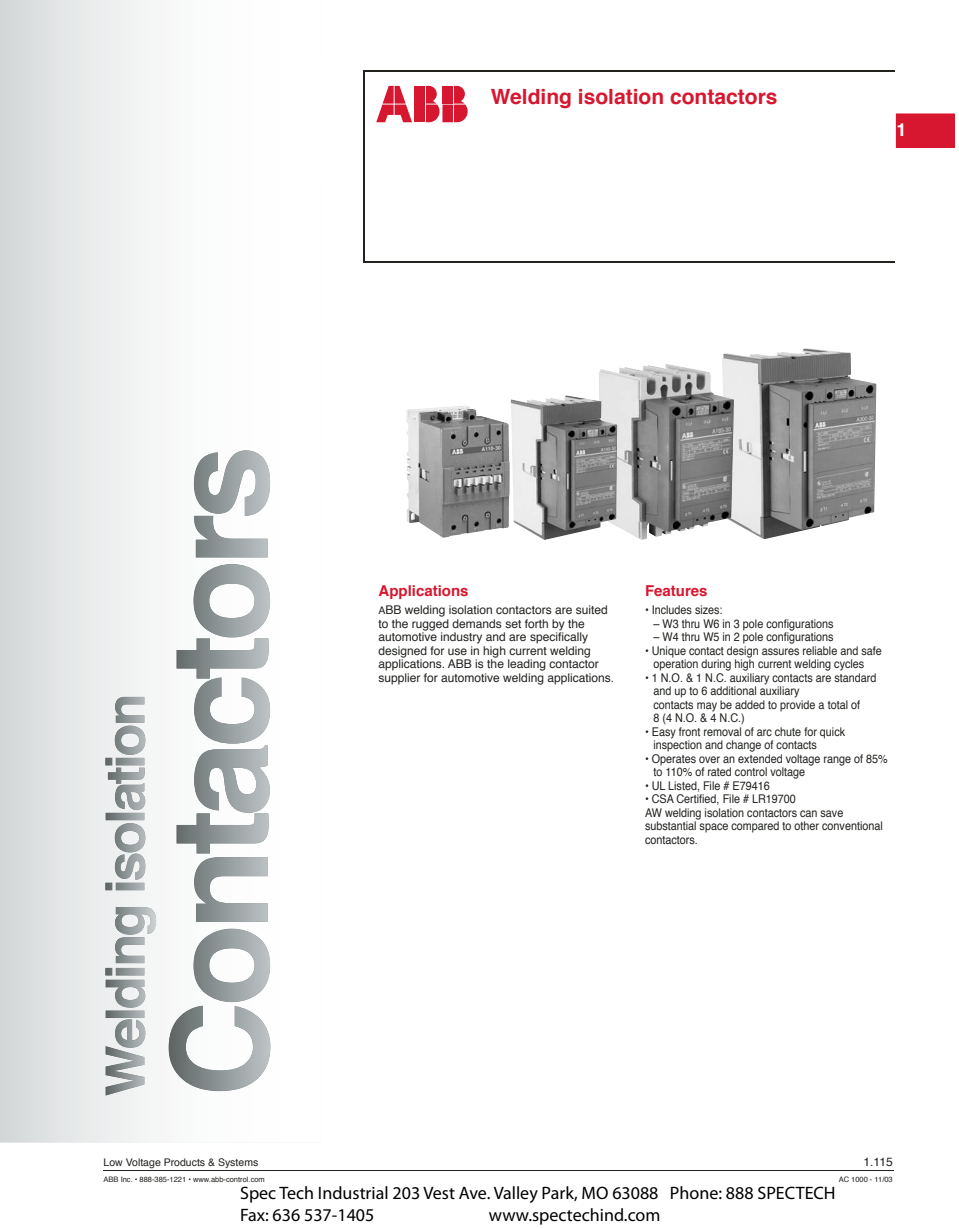
<style>
.page{position:relative;width:959px;height:1229px;background:#fff}
.page>*{position:absolute;margin:0;border:0;box-sizing:border-box;transform-origin:0 0}
.t1{font:700 21px "Helvetica";color:#d7172f}
.t2{font:18px/21.6px "Myriad Pro";color:#000}
.t3{font:700 18px "Helvetica";color:#fff}
.t4{font:700 15px "Helvetica";color:#d7172f}
.t5{font:12px/13.5px "Helvetica";color:#20231e;scale:.9 1}
.t6{font:12px/13.5px "Helvetica";color:#20231e}
.t7{font:10.5px "Helvetica";color:#20231e}
.t8{font:7.5px "Helvetica";color:#20231e}
.s1{font-size:10.5px}
</style>
<div class="page">
<div style="left:896px;top:114px;width:58px;height:33px;background:#d7172f"></div>
<hr style="left:896px;top:147px;width:58px;height:1px;background:#d7172f">
<hr style="left:896px;top:113px;width:58px;height:1px;background:#d7172f">
<hr style="left:104px;top:1170px;width:789px;height:1px;background:#20231e">
<img style="left:722px;top:348px;width:154px;height:191px">
<img style="left:599px;top:364px;width:135px;height:176px">
<img style="left:511px;top:395px;width:106px;height:145px">
<img style="left:406px;top:406px;width:103px;height:131px">
<hr style="left:363px;top:70px;width:531px;height:2px;background:#20231e">
<hr style="left:363px;top:70px;width:1px;height:192px;background:#20231e">
<hr style="left:363px;top:262px;width:531px;height:1px;background:#20231e">
<svg style="left:376px;top:86px;width:36px;height:36px"></svg>
<svg style="left:426px;top:86px;width:13px;height:36px"></svg>
<div style="left:442px;top:105px;width:11px;height:17px;background:#d7172f"></div>
<svg style="left:454px;top:86px;width:13px;height:36px"></svg>
<div style="left:442px;top:86px;width:11px;height:18px;background:#d7172f"></div>
<div style="left:414px;top:86px;width:11px;height:18px;background:#d7172f"></div>
<div style="left:414px;top:105px;width:11px;height:17px;background:#d7172f"></div>
<svg style="left:0;top:0;width:271px;height:1142px"></svg>
<div style="left:101px;top:60px;width:220px;height:123px;background:linear-gradient(to right,#f0f1f1,#fff)"></div>
<svg style="left:105px;top:697px;width:40px;height:182px"></svg>
<svg style="left:176px;top:450px;width:94px;height:363px"></svg>
<h1 class="t1" style="left:490px;top:79px;width:288px">Welding isolation contactors</h1>
<h2 class="t3" style="left:896px;top:115px;width:12px">1</h2>
<p class="t4" style="left:378px;top:579px;width:92px">Applications</p>
<p class="t6" style="left:378px;top:603px;width:237px"><span class="s1">A</span>BB welding isolation contactors are suited to the rugged demands set forth by the automotive industry and are specifically designed for use in high current welding applications. ABB is the leading contactor supplier for automotive welding applications.</p>
<p class="t4" style="left:645px;top:579px;width:64px">Features</p>
<p class="t5" style="left:645px;top:603px;width:88px">• Includes sizes:</p>
<p class="t5" style="left:653px;top:617px;width:202px">– W3 thru W6 in 3 pole configurations</p>
<p class="t5" style="left:653px;top:630px;width:202px">– W4 thru W5 in 2 pole configurations</p>
<p class="t5" style="left:653px;top:644px;width:255px;text-indent:-8px">• Unique contact design assures reliable and safe operation during high current welding cycles</p>
<p class="t5" style="left:653px;top:671px;width:249px;text-indent:-8px">• 1 N.O. &amp; 1 N.C. auxiliary contacts are standard and up to 6 additional auxiliary<br>contacts may be added to provide a total of<br>8 (4 N.O. &amp; 4 N.C.)</p>
<p class="t5" style="left:653px;top:725px;width:214px;text-indent:-8px">• Easy front removal of arc chute for quick inspection and change of contacts</p>
<p class="t5" style="left:653px;top:752px;width:262px;text-indent:-8px">• Operates over an extended voltage range of 85% to 110% of rated control voltage</p>
<p class="t5" style="left:645px;top:779px;width:140px">• UL Listed, File # E79416</p>
<p class="t5" style="left:645px;top:792px;width:266px">• CSA Certified, File # LR19700<br>AW welding isolation contactors can save substantial space compared to other conventional contactors.</p>
<p class="t7" style="left:104px;top:1154px;width:156px">Low Voltage Products &amp; Systems</p>
<p class="t6" style="left:863px;top:1155px;width:31px">1.115</p>
<p class="t8" style="left:104px;top:1173px;width:163px">ABB Inc. • 888-385-1221 • www.abb-control.com</p>
<p class="t8" style="left:838px;top:1173px;width:56px">AC 1000 - 11/03</p>
<h2 class="t2" style="left:240px;top:1181px;width:597px">Spec Tech Industrial 203 Vest Ave. Valley Park, MO 63088 Phone: 888 SPECTECH<br>Fax: 636 537-1405</h2>
<h2 class="t2" style="left:489px;top:1203px;width:173px">www.spectechind.com</h2>
</div>
